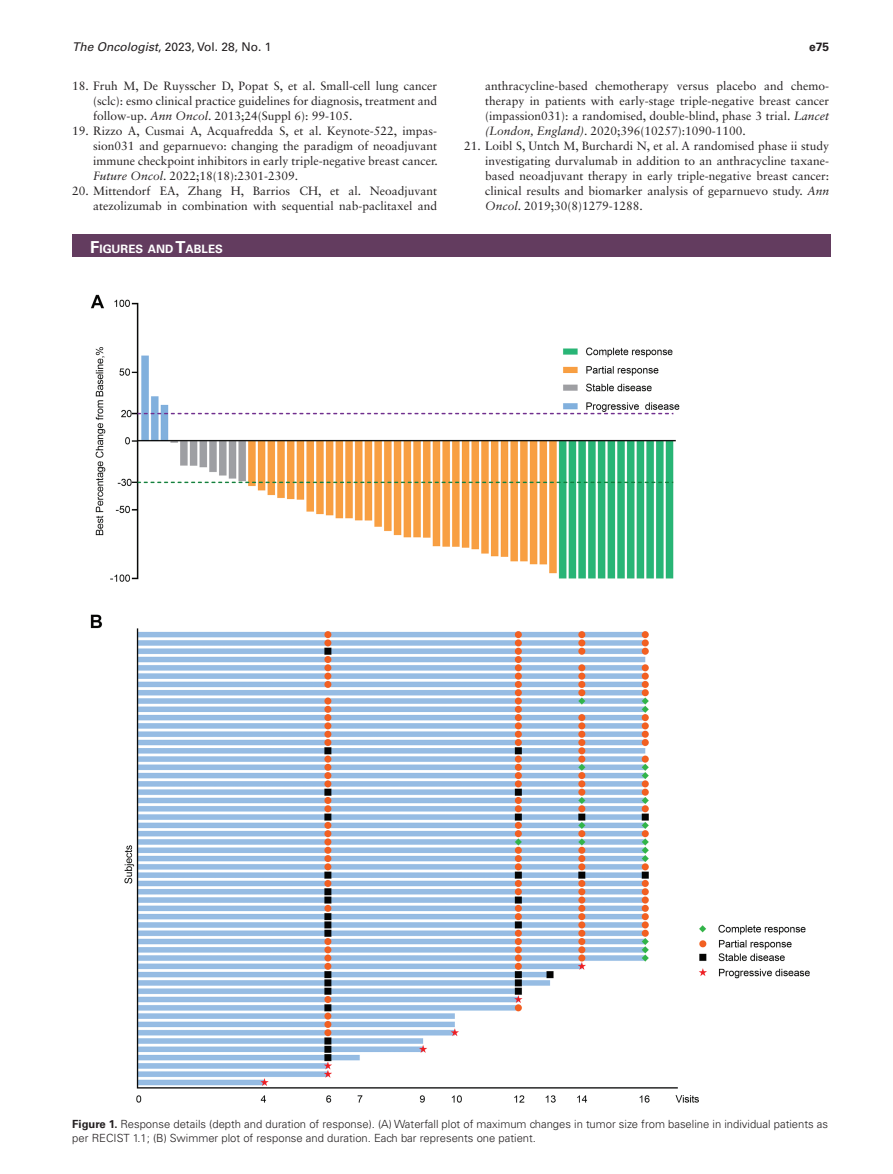
<style>
.page{position:relative;width:893px;height:1174px;background:#fff}
.page>*{position:absolute;margin:0;border:0;box-sizing:border-box;transform-origin:0 0}
.t1{font:12px/15px "Sabon LT Std";color:#231f20;text-align:justify}
.t2{font:12px "Univers LT Std";color:#231f20}
.t3{font:700 12px "Univers LT Std";color:#231f20}
.t4{font:700 11.55px "Univers LT Std";color:#fff}
.t5{font:300 11.25px/14.2px "Univers LT Std";color:#231f20}
.s1{font-style:italic}
.s2{font-size:16.5px}
.s3{font-weight:700}
</style>
<div class="page">
<div style="left:72px;top:235px;width:759px;height:22px;background:#633c5f"></div>
<img style="left:91px;top:294px;width:719px;height:809px">
<p class="t2" style="left:72px;top:40px;width:201px"><span class="s1">The Oncologist</span>, 2023, Vol. 28, No. 1</p>
<p class="t3" style="left:809px;top:40px;width:22px">e75</p>
<p class="t1" style="left:93px;top:78px;width:345px;text-indent:-21px">18. Fruh M, De Ruysscher D, Popat S, et al. Small-cell lung cancer (sclc): esmo clinical practice guidelines for diagnosis, treatment and follow-up. <span class="s1">Ann Oncol</span>. 2013;24(Suppl 6): 99-105.</p>
<p class="t1" style="left:93px;top:123px;width:346px;text-indent:-21px">19. Rizzo A, Cusmai A, Acquafredda S, et al. Keynote-522, impas&shy;sion031 and geparnuevo: changing the paradigm of neoadjuvant immune checkpoint inhibitors in early triple-negative breast cancer.<br><span class="s1">Future Oncol</span>. 2022;18(18):2301-2309.</p>
<p class="t1" style="left:72px;top:183px;width:366px;text-align:right">20. Mittendorf EA, Zhang H, Barrios CH, et al. Neoadjuvant atezolizumab in combination with sequential nab-paclitaxel and</p>
<p class="t1" style="left:485px;top:78px;width:345px">anthracycline-based chemotherapy versus placebo and chemo&shy;therapy in patients with early-stage triple-negative breast cancer (impassion031): a randomised, double-blind, phase 3 trial. <span class="s1">Lancet (London, England)</span>. 2020;396(10257):1090-1100.</p>
<p class="t1" style="left:485px;top:138px;width:345px;text-indent:-21px">21. Loibl S, Untch M, Burchardi N, et al. A randomised phase ii study investigating durvalumab in addition to an anthracycline taxane&shy;based neoadjuvant therapy in early triple-negative breast cancer: clinical results and biomarker analysis of geparnuevo study. <span class="s1">Ann Oncol</span>. 2019;30(8)1279-1288.</p>
<p class="t4" style="left:90px;top:242px;width:134px"><span class="s2">F</span>IGURES AND <span class="s2">T</span>ABLES</p>
<p class="t5" style="left:72px;top:1116px;width:757px"><span class="s3">Figure 1.</span> Response details (depth and duration of response). (A) Waterfall plot of maximum changes in tumor size from baseline in individual patients as per RECIST 1.1; (B) Swimmer plot of response and duration. Each bar represents one patient.</p>
</div>
